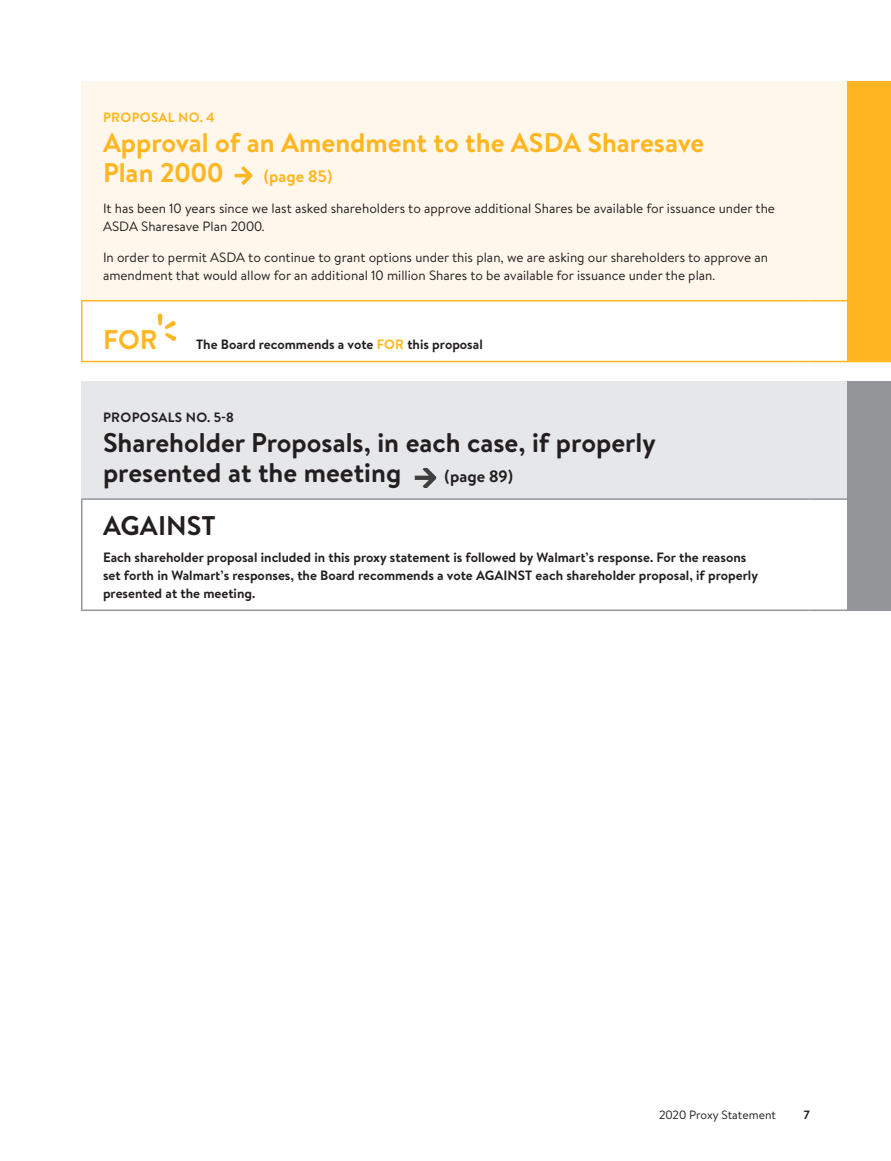
<style>
.page{position:relative;width:891px;height:1161px;background:#fff}
.page>*{position:absolute;margin:0;border:0;box-sizing:border-box;transform-origin:0 0}
.t1{font:700 27px/30px "Bogle";color:#231f20}
.t2{font:700 27px/30px "Bogle";color:#ffb620}
.t3{font:700 16.5px "Bogle";color:#ffb620}
.t4{font:700 16.5px "Bogle";color:#231f20}
.t5{font:13.5px/18px "Bogle";color:#231f20}
.t6{font:700 13.5px/18px "Bogle";color:#231f20}
.t7{font:700 13.5px "Bogle";letter-spacing:.02em;color:#231f20}
.t8{font:700 13.5px "Bogle";letter-spacing:.02em;color:#ffb620}
.t9{font:12px "Bogle";color:#231f20}
.t10{font:700 12px "Bogle";color:#231f20}
.s1{color:#ffb620}
</style>
<div class="page">
<div style="left:82px;top:81px;width:766px;height:219px;background:#fff7eb"></div>
<div style="left:848px;top:81px;width:43px;height:281px;background:#ffb620"></div>
<hr style="left:81px;top:300px;width:22px;height:2px;background:#ffb620">
<hr style="left:103px;top:300px;width:694px;height:2px;background:#ffb620">
<svg style="left:797px;top:300px;width:13px;height:2px"></svg>
<hr style="left:810px;top:300px;width:38px;height:2px;background:#ffb620">
<svg style="left:81px;top:361px;width:22px;height:1px"></svg>
<hr style="left:103px;top:361px;width:694px;height:1px;background:#ffb620">
<svg style="left:797px;top:361px;width:13px;height:1px"></svg>
<hr style="left:810px;top:361px;width:38px;height:1px;background:#ffb620">
<hr style="left:81px;top:302px;width:1px;height:59px;background:#ffb620">
<svg style="left:81px;top:81px;width:1px;height:23px"></svg>
<hr style="left:81px;top:104px;width:1px;height:87px;background:#fff7eb">
<hr style="left:81px;top:199px;width:1px;height:101px;background:#fff7eb">
<svg style="left:235px;top:166px;width:17px;height:19px"></svg>
<svg style="left:158px;top:314px;width:18px;height:27px"></svg>
<div style="left:82px;top:381px;width:766px;height:117px;background:#e6e7e9"></div>
<div style="left:848px;top:381px;width:43px;height:229px;background:#939598"></div>
<hr style="left:81px;top:498px;width:22px;height:2px;background:#939598">
<hr style="left:103px;top:498px;width:694px;height:2px;background:#939598">
<svg style="left:797px;top:498px;width:13px;height:2px"></svg>
<hr style="left:810px;top:498px;width:38px;height:2px;background:#939598">
<svg style="left:81px;top:610px;width:22px;height:1px"></svg>
<hr style="left:103px;top:610px;width:694px;height:1px;background:#939598">
<svg style="left:797px;top:610px;width:13px;height:1px"></svg>
<hr style="left:810px;top:610px;width:38px;height:1px;background:#939598">
<hr style="left:848px;top:610px;width:43px;height:1px;background:#939598">
<hr style="left:81px;top:500px;width:1px;height:110px;background:#939598">
<svg style="left:81px;top:381px;width:1px;height:23px"></svg>
<hr style="left:81px;top:404px;width:1px;height:87px;background:#e6e7e9">
<svg style="left:415px;top:468px;width:21px;height:19px"></svg>
<p class="t8" style="left:103px;top:108px;width:113px">PROPOSAL NO. 4</p>
<h1 class="t2" style="left:103px;top:127px;width:603px">Approval of an Amendment to the ASDA Sharesave<br>Plan 2000</h1>
<p class="t3" style="left:264px;top:165px;width:70px">(page 85)</p>
<p class="t5" style="left:103px;top:199px;width:674px">It has been 10 years since we last asked shareholders to approve additional Shares be available for issuance under the<br>ASDA Sharesave Plan 2000.</p>
<p class="t5" style="left:103px;top:247px;width:667px">In order to permit ASDA to continue to grant options under this plan, we are asking our shareholders to approve an amendment that would allow for an additional 10 million Shares to be available for issuance under the plan.</p>
<h1 class="t2" style="left:103px;top:324px;width:56px">FOR</h1>
<p class="t6" style="left:196px;top:335px;width:288px">The Board recommends a vote <span class="s1">FOR</span> this proposal</p>
<p class="t7" style="left:103px;top:408px;width:132px">PROPOSALS NO. 5-8</p>
<h1 class="t1" style="left:103px;top:427px;width:554px">Shareholder Proposals, in each case, if properly presented at the meeting</h1>
<p class="t4" style="left:445px;top:465px;width:70px">(page 89)</p>
<h1 class="t1" style="left:103px;top:510px;width:114px">AGAINST</h1>
<p class="t6" style="left:103px;top:548px;width:657px">Each shareholder proposal included in this proxy statement is followed by Walmart’s response. For the reasons set forth in Walmart’s responses, the Board recommends a vote AGAINST each shareholder proposal, if properly presented at the meeting.</p>
<p class="t9" style="left:659px;top:1107px;width:118px">2020 Proxy Statement</p>
<p class="t10" style="left:804px;top:1107px;width:8px">7</p>
</div>
